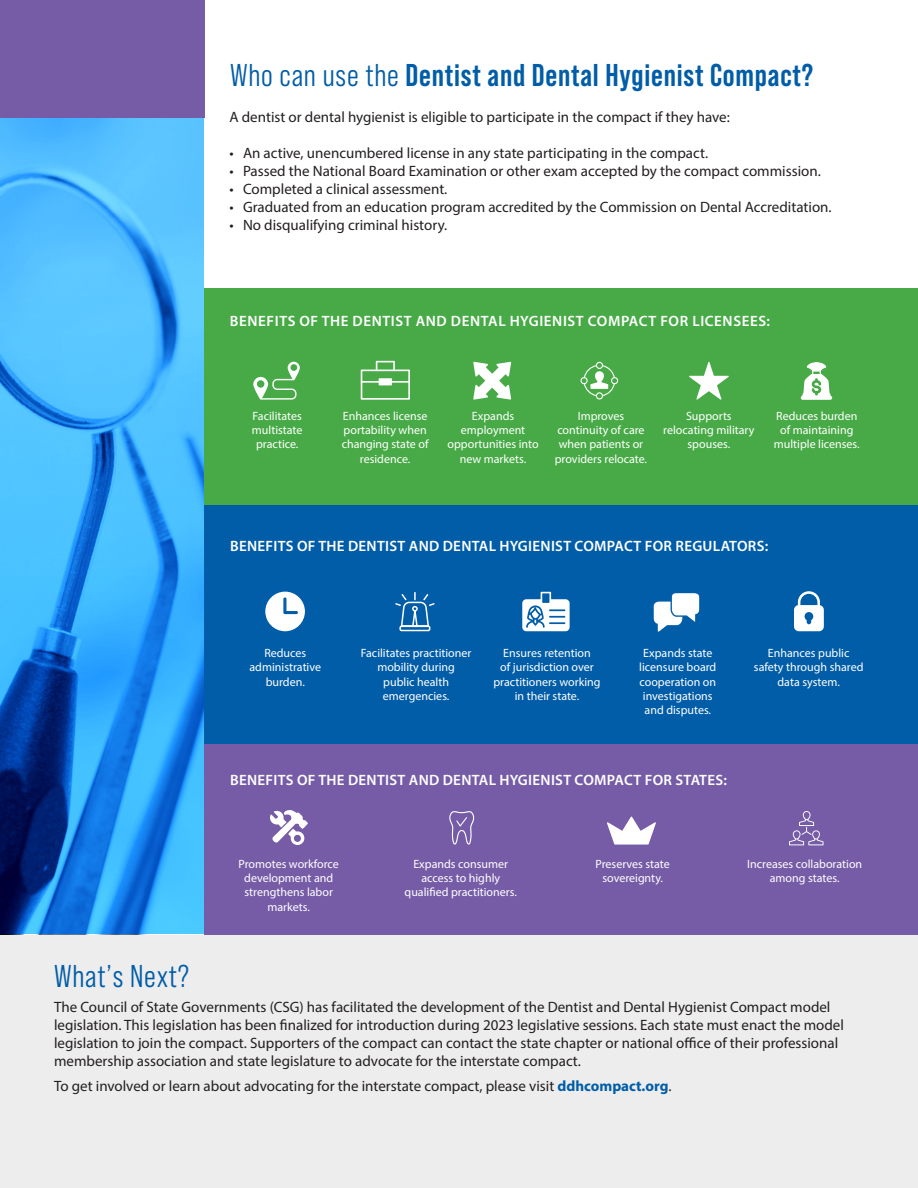
<style>
.page{position:relative;width:918px;height:1188px;background:#fff}
.page>*{position:absolute;margin:0;border:0;box-sizing:border-box;transform-origin:0 0}
.t1{font:700 31.5px "Bebas Neue Pro";letter-spacing:.025em;color:#015da7}
.t2{font:31.5px "Bebas Neue Pro Middle";letter-spacing:.025em;color:#015da7}
.t3{font:15px/18px "Myriad Pro";color:#231f20}
.t4{font:600 15px "Myriad Pro";letter-spacing:.02em;color:#fff}
.t5{font:600 15px "Myriad Pro";letter-spacing:.04em;color:#fff}
.t6{font:12px/14.4px "Myriad Pro";color:#fff;text-align:center}
.s1{font-family:"Bebas Neue Pro Middle";font-weight:400}
.s2{font-weight:700;color:#015da7}
</style>
<div class="page">
<div style="left:204px;top:505px;width:714px;height:245px;background:#015da7"></div>
<div style="left:0;top:934px;width:918px;height:254px;background:#ededee"></div>
<div style="left:204px;top:288px;width:714px;height:216px;background:#48aa47"></div>
<div style="left:204px;top:744px;width:714px;height:190px;background:#765ca7"></div>
<svg style="left:0;top:117px;width:204px;height:817px;background:#39a0eb"></svg>
<div style="left:0;top:0;width:204px;height:117px;background:#765ca7"></div>
<div style="left:794px;top:605px;width:30px;height:26px;background:#fff;border-radius:5px"></div>
<svg style="left:797px;top:591px;width:24px;height:33px"></svg>
<div style="left:265px;top:592px;width:40px;height:39px;background:#fff;border-radius:50%"></div>
<svg style="left:283px;top:597px;width:16px;height:18px"></svg>
<svg style="left:522px;top:592px;width:48px;height:39px"></svg>
<svg style="left:654px;top:593px;width:46px;height:39px"></svg>
<svg style="left:473px;top:362px;width:38px;height:38px"></svg>
<svg style="left:689px;top:362px;width:40px;height:38px"></svg>
<svg style="left:607px;top:817px;width:49px;height:28px"></svg>
<svg style="left:270px;top:810px;width:38px;height:35px"></svg>
<svg style="left:581px;top:362px;width:37px;height:37px"></svg>
<svg style="left:801px;top:362px;width:31px;height:38px"></svg>
<svg style="left:395px;top:592px;width:40px;height:40px"></svg>
<svg style="left:361px;top:361px;width:49px;height:39px"></svg>
<svg style="left:449px;top:811px;width:26px;height:34px"></svg>
<svg style="left:253px;top:362px;width:47px;height:38px"></svg>
<div style="left:257px;top:380px;width:7px;height:8px;background:#48aa47;border-radius:50%"></div>
<div style="left:291px;top:364px;width:6px;height:7px;background:#48aa47;border-radius:50%"></div>
<svg style="left:789px;top:811px;width:34px;height:34px"></svg>
<p class="t1" style="left:230px;top:57px;width:585px"><span class="s1">Who can use the</span> Dentist and Dental Hygienist Compact?</p>
<p class="t3" style="left:230px;top:108px;width:502px">A dentist or dental hygienist is eligible to participate in the compact if they have:</p>
<p class="t3" style="left:230px;top:144px;width:480px">• An active, unencumbered license in any state participating in the compact.</p>
<p class="t3" style="left:230px;top:162px;width:593px">• Passed the National Board Examination or other exam accepted by the compact commission.</p>
<p class="t3" style="left:230px;top:180px;width:219px">• Completed a clinical assessment.</p>
<p class="t3" style="left:230px;top:198px;width:604px">• Graduated from an education program accredited by the Commission on Dental Accreditation.</p>
<p class="t3" style="left:230px;top:216px;width:219px">• No disqualifying criminal history.</p>
<p class="t5" style="left:230px;top:311px;width:542px">BENEFITS OF THE DENTIST AND DENTAL HYGIENIST COMPACT FOR LICENSEES:</p>
<p class="t6" style="left:252px;top:408px;width:52px">Facilitates multistate practice.</p>
<p class="t6" style="left:342px;top:408px;width:88px">Enhances license portability when changing state of residence.</p>
<p class="t6" style="left:448px;top:408px;width:93px">Expands employment opportunities into new markets.</p>
<p class="t6" style="left:555px;top:408px;width:94px">Improves continuity of care when patients or providers relocate.</p>
<p class="t6" style="left:663px;top:408px;width:93px">Supports relocating military spouses.</p>
<p class="t6" style="left:774px;top:408px;width:87px">Reduces burden of maintaining multiple licenses.</p>
<p class="t4" style="left:230px;top:536px;width:540px">BENEFITS OF THE DENTIST AND DENTAL HYGIENIST COMPACT FOR REGULATORS:</p>
<p class="t6" style="left:250px;top:645px;width:73px">Reduces administrative burden.</p>
<p class="t6" style="left:361px;top:645px;width:112px">Facilitates practitioner mobility during public health emergencies.</p>
<p class="t6" style="left:493px;top:645px;width:109px">Ensures retention<br>of jurisdiction over practitioners working in their state.</p>
<p class="t6" style="left:639px;top:645px;width:79px">Expands state licensure board cooperation on investigations and disputes.</p>
<p class="t6" style="left:754px;top:645px;width:111px">Enhances public safety through shared data system.</p>
<p class="t4" style="left:230px;top:770px;width:498px">BENEFITS OF THE DENTIST AND DENTAL HYGIENIST COMPACT FOR STATES:</p>
<p class="t6" style="left:239px;top:856px;width:102px">Promotes workforce development and strengthens labor markets.</p>
<p class="t6" style="left:405px;top:856px;width:114px">Expands consumer access to highly qualified practitioners.</p>
<p class="t6" style="left:596px;top:856px;width:76px">Preserves state sovereignty.</p>
<p class="t6" style="left:747px;top:856px;width:117px">Increases collaboration among states.</p>
<p class="t2" style="left:54px;top:959px;width:137px">What’s Next?</p>
<p class="t3" style="left:54px;top:998px;width:791px">The Council of State Governments (CSG) has facilitated the development of the Dentist and Dental Hygienist Compact model legislation. This legislation has been finalized for introduction during 2023 legislative sessions. Each state must enact the model legislation to join the compact. Supporters of the compact can contact the state chapter or national office of their professional membership association and state legislature to advocate for the interstate compact.</p>
<p class="t3" style="left:54px;top:1077px;width:619px">To get involved or learn about advocating for the interstate compact, please visit <span class="s2">ddhcompact.org</span>.</p>
</div>
